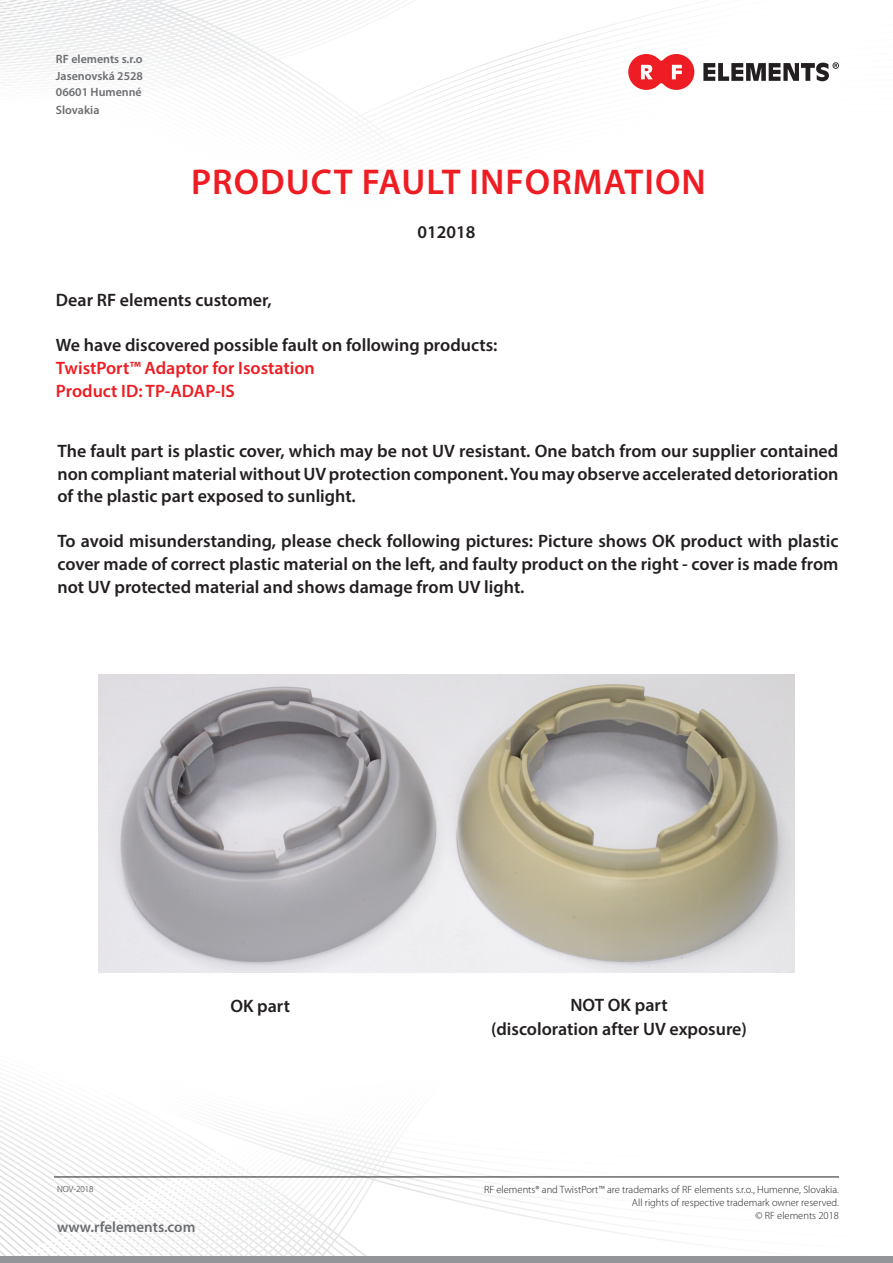
<style>
.page{position:relative;width:893px;height:1263px;background:#fff}
.page>*{position:absolute;margin:0;border:0;box-sizing:border-box;transform-origin:0 0}
.t1{font:600 36px "Myriad Pro";letter-spacing:.03em;color:#ee1d23}
.t2{font:600 18px/22.5px "Myriad Pro";color:#231f20;text-align:justify}
.t3{font:600 18px "Myriad Pro";color:#ee1d23}
.t4{font:600 15px "Myriad Pro";color:#6c6d70}
.t5{font:600 12px/16.5px "Myriad Pro";color:#6c6d70;text-align:justify}
.t6{font:300 10.5px/12.6px "Myriad Pro";color:#231f20;text-align:right}
.t7{font:300 9px "Myriad Pro";color:#231f20}
</style>
<div class="page">
<svg style="left:0;top:1086px;width:70px;height:170px"></svg>
<svg style="left:72px;top:1111px;width:288px;height:140px"></svg>
<svg style="left:74px;top:1111px;width:569px;height:127px"></svg>
<svg style="left:75px;top:1111px;width:568px;height:116px"></svg>
<svg style="left:77px;top:1111px;width:566px;height:110px"></svg>
<svg style="left:79px;top:1111px;width:564px;height:105px"></svg>
<svg style="left:81px;top:1111px;width:562px;height:99px"></svg>
<svg style="left:83px;top:1111px;width:560px;height:94px"></svg>
<svg style="left:85px;top:1111px;width:558px;height:88px"></svg>
<svg style="left:87px;top:1111px;width:556px;height:83px"></svg>
<svg style="left:89px;top:1111px;width:750px;height:77px"></svg>
<svg style="left:91px;top:1111px;width:740px;height:72px"></svg>
<svg style="left:0;top:40px;width:199px;height:46px"></svg>
<svg style="left:272px;top:89px;width:295px;height:54px"></svg>
<svg style="left:628px;top:54px;width:66px;height:36px"></svg>
<svg style="left:703px;top:62px;width:136px;height:19px"></svg>
<hr style="left:54px;top:1177px;width:785px;height:1px;background:#231f20">
<div style="left:0;top:1256px;width:893px;height:7px;background:#939598"></div>
<img style="left:99px;top:675px;width:695px;height:297px">
<p class="t5" style="left:56px;top:50px;width:88px">RF elements s.r.o Jasenovská 2528<br>06601 Humenné</p>
<p class="t5" style="left:56px;top:101px;width:45px">Slovakia</p>
<p class="t1" style="left:191px;top:159px;width:516px">PRODUCT FAULT INFORMATION</p>
<p class="t2" style="left:418px;top:220px;width:59px">012018</p>
<p class="t2" style="left:56px;top:288px;width:217px">Dear RF elements customer,</p>
<p class="t2" style="left:56px;top:333px;width:443px">We have discovered possible fault on following products:</p>
<p class="t3" style="left:56px;top:356px;width:260px">TwistPort™ Adaptor for Isostation</p>
<p class="t3" style="left:56px;top:380px;width:180px">Product ID: TP-ADAP-IS</p>
<p class="t2" style="left:57px;top:440px;width:782px">The fault part is plastic cover, which may be not UV resistant. One batch from our supplier contained non compliant material without UV protection component. You may observe accelerated detorioration of the plastic part exposed to sunlight.</p>
<p class="t2" style="left:57px;top:529px;width:783px;line-height:23px">To avoid misunderstanding, please check following pictures: Picture shows OK product with plastic cover made of correct plastic material on the left, and faulty product on the right - cover is made from not UV protected material and shows damage from UV light.</p>
<p class="t2" style="left:230px;top:994px;width:61px">OK part</p>
<p class="t2" style="left:570px;top:993px;width:99px">NOT OK part</p>
<p class="t2" style="left:491px;top:1017px;width:257px">(discoloration after UV exposure)</p>
<p class="t7" style="left:57px;top:1184px;width:38px">NOV-2018</p>
<p class="t4" style="left:57px;top:1217px;width:140px">www.rfelements.com</p>
<p class="t6" style="left:484px;top:1184px;width:356px">RF elements® and TwistPort™ are trademarks of RF elements s.r.o., Humenne, Slovakia.<br>All rights of respective trademark owner reserved.<br>© RF elements 2018</p>
</div>
